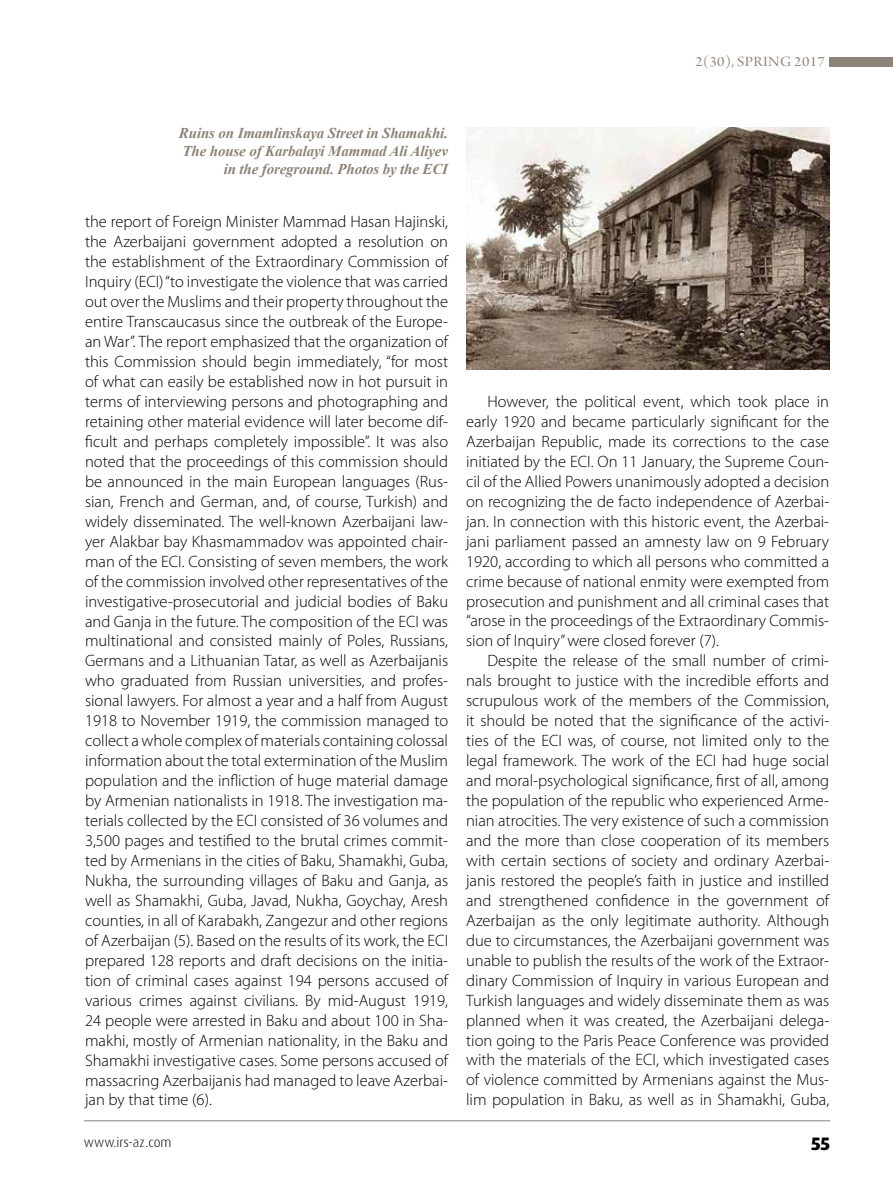
<style>
.page{position:relative;width:893px;height:1191px;background:#fff}
.page>*{position:absolute;margin:0;border:0;box-sizing:border-box;transform-origin:0 0}
.t1{font:800 18px "Dax Pro";color:#000}
.t2{font:300 16.5px/20px "Myriad Pro";color:#000;text-align:justify}
.t3{font:italic 700 15px/18px "Times New Roman";letter-spacing:-.01em;color:#8d8377;text-align:right}
.t4{font:15px "Arno Pro Display";letter-spacing:.02em;color:#8d8377;scale:1.1 1}
.t5{font:300 13.5px "Dax Pro";color:#000}
</style>
<div class="page">
<hr style="left:84px;top:1120px;width:746px;height:1px;background:#808285">
<div style="left:829px;top:57px;width:64px;height:9px;background:#8d8377"></div>
<img style="left:466px;top:128px;width:363px;height:241px">
<p class="t4" style="left:695px;top:53px;width:119px">2(30), SPRING 2017</p>
<p class="t3" style="left:179px;top:123px;width:271px">Ruins on Imamlinskaya Street in Shamakhi.<br>The house of Karbalayi Mammad Ali Aliyev in the foreground. Photos by the ECI</p>
<p class="t2" style="left:85px;top:212px;width:365px">the report of Foreign Minister Mammad Hasan Hajinski, the Azerbaijani government adopted a resolution on the establishment of the Extraordinary Commission of Inquiry (ECI) “to investigate the violence that was carried out over the Muslims and their property throughout the entire Transcaucasus since the outbreak of the Europe&shy;an War”. The report emphasized that the organization of this Commission should begin immediately, “for most of what can easily be established now in hot pursuit in terms of interviewing persons and photographing and retaining other material evidence will later become dif&shy;ficult and perhaps completely impossible”. It was also noted that the proceedings of this commission should be announced in the main European languages (Rus&shy;sian, French and German, and, of course, Turkish) and widely disseminated. The well-known Azerbaijani law&shy;yer Alakbar bay Khasmammadov was appointed chair&shy;man of the ECI. Consisting of seven members, the work of the commission involved other representatives of the investigative-prosecutorial and judicial bodies of Baku and Ganja in the future. The composition of the ECI was multinational and consisted mainly of Poles, Russians, Germans and a Lithuanian Tatar, as well as Azerbaijanis who graduated from Russian universities, and profes&shy;sional lawyers. For almost a year and a half from August 1918 to November 1919, the commission managed to collect a whole complex of materials containing colossal information about the total extermination of the Muslim population and the infliction of huge material damage by Armenian nationalists in 1918. The investigation ma&shy;terials collected by the ECI consisted of 36 volumes and 3,500 pages and testified to the brutal crimes commit&shy;ted by Armenians in the cities of Baku, Shamakhi, Guba, Nukha, the surrounding villages of Baku and Ganja, as well as Shamakhi, Guba, Javad, Nukha, Goychay, Aresh counties, in all of Karabakh, Zangezur and other regions of Azerbaijan (5). Based on the results of its work, the ECI prepared 128 reports and draft decisions on the initia&shy;tion of criminal cases against 194 persons accused of various crimes against civilians. By mid-August 1919, 24 people were arrested in Baku and about 100 in Sha&shy;makhi, mostly of Armenian nationality, in the Baku and Shamakhi investigative cases. Some persons accused of massacring Azerbaijanis had managed to leave Azerbai&shy;jan by that time (6).</p>
<p class="t2" style="left:466px;top:392px;width:365px;text-indent:21px">However, the political event, which took place in early 1920 and became particularly significant for the Azerbaijan Republic, made its corrections to the case initiated by the ECI. On 11 January, the Supreme Coun&shy;cil of the Allied Powers unanimously adopted a decision on recognizing the de facto independence of Azerbai&shy;jan. In connection with this historic event, the Azerbai&shy;jani parliament passed an amnesty law on 9 February 1920, according to which all persons who committed a crime because of national enmity were exempted from prosecution and punishment and all criminal cases that “arose in the proceedings of the Extraordinary Commis&shy;sion of Inquiry” were closed forever (7).</p>
<p class="t2" style="left:466px;top:651px;width:365px;text-indent:21px">Despite the release of the small number of crimi&shy;nals brought to justice with the incredible efforts and scrupulous work of the members of the Commission, it should be noted that the significance of the activi&shy;ties of the ECI was, of course, not limited only to the legal framework. The work of the ECI had huge social and moral-psychological significance, first of all, among the population of the republic who experienced Arme&shy;nian atrocities. The very existence of such a commission and the more than close cooperation of its members with certain sections of society and ordinary Azerbai&shy;janis restored the people’s faith in justice and instilled and strengthened confidence in the government of Azerbaijan as the only legitimate authority. Although due to circumstances, the Azerbaijani government was unable to publish the results of the work of the Extraor&shy;dinary Commission of Inquiry in various European and Turkish languages and widely disseminate them as was planned when it was created, the Azerbaijani delega&shy;tion going to the Paris Peace Conference was provided with the materials of the ECI, which investigated cases of violence committed by Armenians against the Mus&shy;lim population in Baku, as well as in Shamakhi, Guba,</p>
<p class="t5" style="left:84px;top:1133px;width:89px">www.irs-az.com</p>
<p class="t1" style="left:811px;top:1131px;width:21px">55</p>
</div>
